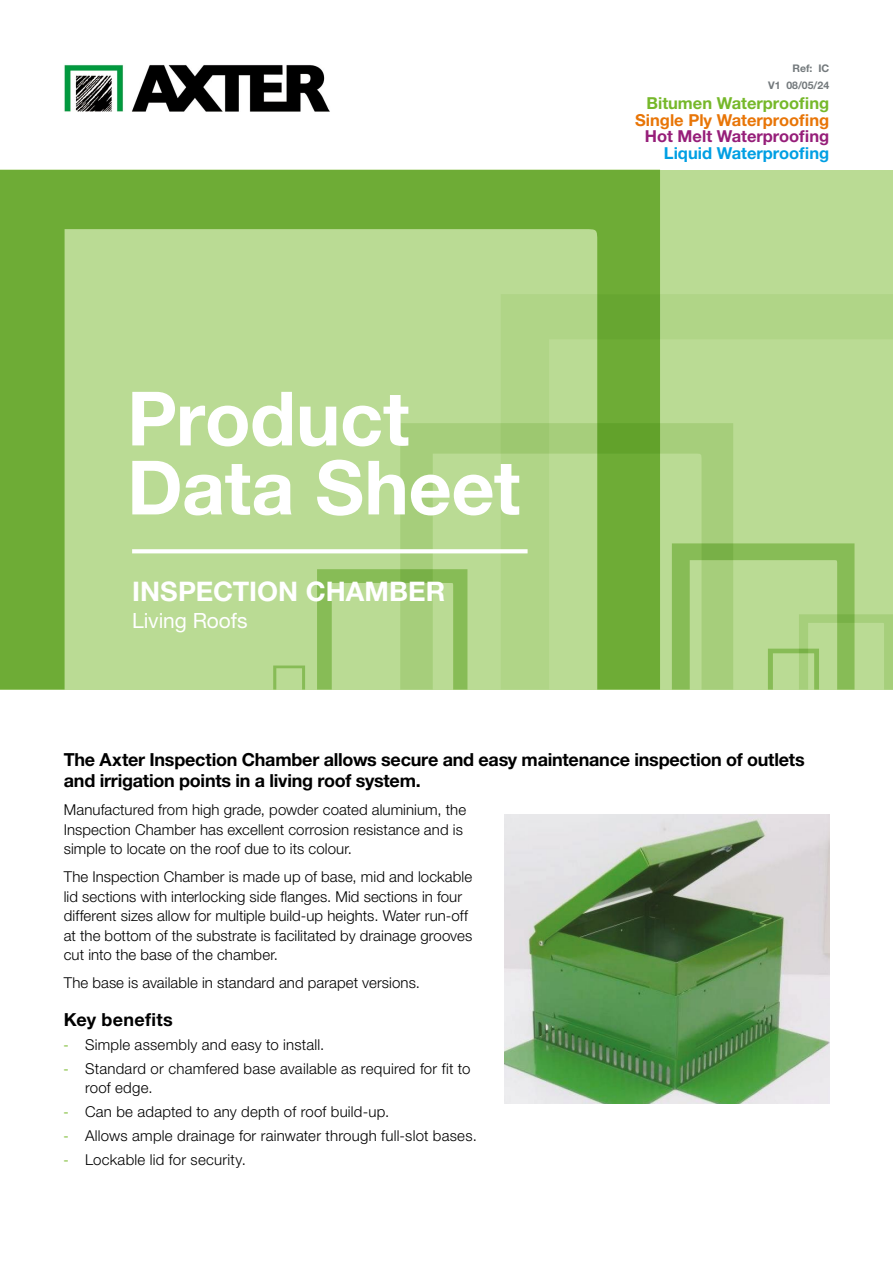
<style>
.page{position:relative;width:893px;height:1263px;background:#fff}
.page>*{position:absolute;margin:0;border:0;box-sizing:border-box;transform-origin:0 0}
.t1{font:700 75px/69px "Helvetica Neue LT Std";letter-spacing:-.005em;color:#fff}
.t2{font:700 27px "Helvetica Neue LT Std";color:#fff}
.t3{font:21px "Helvetica Neue LT Std";letter-spacing:-.005em;color:#fff}
.t4{font:700 18px/21px "Helvetica Neue LT Std";letter-spacing:-.015em;color:#000}
.t5{font:700 18px "Helvetica Neue LT Std";letter-spacing:.02em;color:#000}
.t6{font:700 16.5px "Helvetica Neue LT Std";color:#e87507}
.t7{font:700 16.5px "Helvetica Neue LT Std";color:#76b82a}
.t8{font:700 16.5px "Helvetica Neue LT Std";color:#961e79}
.t9{font:700 16.5px "Helvetica Neue LT Std";color:#009fe3}
.t10{font:300 15px/19.5px "Helvetica Neue LT Std";letter-spacing:.005em;color:#000}
.t11{font:700 10.5px/17px "Helvetica Neue LT Std";color:#73797c;text-align:right}
.s1{font-family:"Myriad Pro";font-weight:400;color:#76b82a}
</style>
<div class="page">
<div style="left:0;top:170px;width:893px;height:519px;background:#badb94"></div>
<svg style="left:0;top:170px;width:660px;height:519px"></svg>
<svg style="left:501px;top:294px;width:392px;height:395px"></svg>
<svg style="left:273px;top:665px;width:32px;height:24px"></svg>
<svg style="left:132px;top:549px;width:396px;height:4px;background:#fbfcf8"></svg>
<img style="left:64px;top:64px;width:266px;height:47px">
<img style="left:504px;top:814px;width:325px;height:289px">
<p class="t11" style="left:768px;top:59px;width:63px">Ref: IC<br>V1 08/05/24</p>
<h1 class="t1" style="left:127px;top:383px;width:395px">Product<br>Data Sheet</h1>
<h2 class="t2" style="left:132px;top:574px;width:315px">INSPECTION CHAMBER</h2>
<h3 class="t3" style="left:132px;top:608px;width:117px">Living Roofs</h3>
<p class="t7" style="left:646px;top:93px;width:184px">Bitumen Waterproofing</p>
<p class="t6" style="left:635px;top:110px;width:196px">Single Ply Waterproofing</p>
<p class="t8" style="left:645px;top:126px;width:186px">Hot Melt Waterproofing</p>
<p class="t9" style="left:664px;top:143px;width:167px">Liquid Waterproofing</p>
<p class="t4" style="left:64px;top:749px;width:742px">The Axter Inspection Chamber allows secure and easy maintenance inspection of outlets and irrigation points in a living roof system.</p>
<p class="t10" style="left:64px;top:800px;width:404px">Manufactured from high grade, powder coated aluminium, the<br>Inspection Chamber has excellent corrosion resistance and is simple to locate on the roof due to its colour.</p>
<p class="t10" style="left:64px;top:867px;width:410px">The Inspection Chamber is made up of base, mid and lockable lid sections with interlocking side flanges. Mid sections in four different sizes allow for multiple build-up heights. Water run-off at the bottom of the substrate is facilitated by drainage grooves cut into the base of the chamber.</p>
<p class="t10" style="left:64px;top:973px;width:358px">The base is available in standard and parapet versions.</p>
<p class="t5" style="left:64px;top:1009px;width:111px">Key benefits</p>
<p class="t10" style="left:64px;top:1034px;width:262px"><span class="s1">-</span> Simple assembly and easy to install.</p>
<p class="t10" style="left:85px;top:1058px;width:387px;text-indent:-21px"><span class="s1">-</span> Standard or chamfered base available as required for fit to roof edge.</p>
<p class="t10" style="left:64px;top:1101px;width:327px"><span class="s1">-</span> Can be adapted to any depth of roof build-up.</p>
<p class="t10" style="left:64px;top:1125px;width:415px"><span class="s1">-</span> Allows ample drainage for rainwater through full-slot bases.</p>
<p class="t10" style="left:64px;top:1149px;width:184px"><span class="s1">-</span> Lockable lid for security.</p>
</div>
